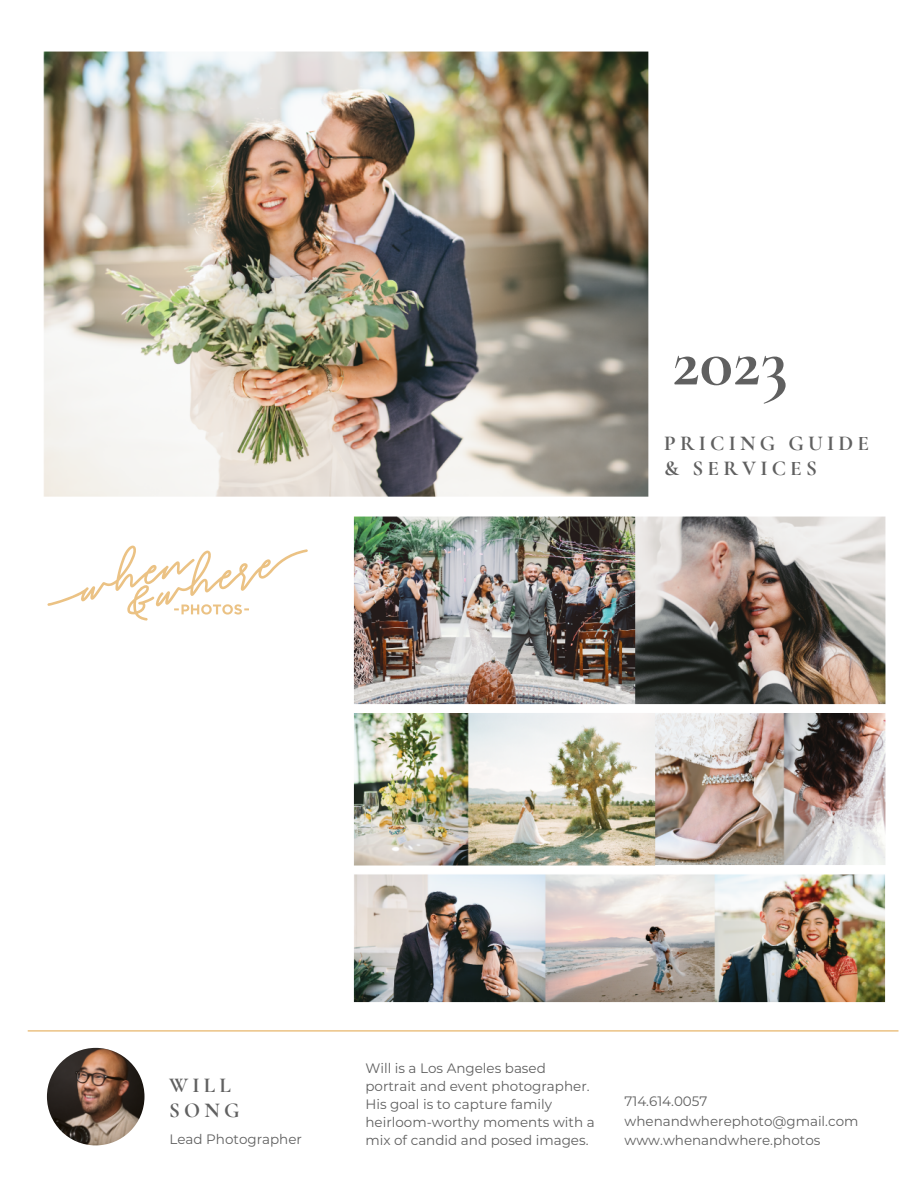
<style>
.page{position:relative;width:918px;height:1188px;background:#fff}
.page>*{position:absolute;margin:0;border:0;box-sizing:border-box;transform-origin:0 0}
.t1{font:700 69.9px "Cormorant Garamond";color:#606060}
.t2{font:700 21.3px/25.2px "Cormorant Garamond";letter-spacing:.2em;color:#606060}
.t3{font:13.65px/18px "Montserrat";color:#606060}
</style>
<div class="page">
<hr style="left:28px;top:1030px;width:870px;height:2px;background:#ebc284">
<svg style="left:47px;top:545px;width:261px;height:76px"></svg>
<img style="left:43px;top:52px;width:606px;height:444px">
<img style="left:354px;top:517px;width:532px;height:486px">
<img style="left:47px;top:1048px;width:98px;height:97px;border-radius:49px">
<h1 class="t1" style="left:672px;top:319px;width:117px">2023</h1>
<h2 class="t2" style="left:664px;top:430px;width:206px">PRICING GUIDE &amp; SERVICES</h2>
<h2 class="t2" style="left:169px;top:1072px;width:72px">WILL<br>SONG</h2>
<p class="t3" style="left:365px;top:1059px;width:231px">Will is a Los Angeles based portrait and event photographer.<br>His goal is to capture family heirloom-worthy moments with a</p>
<p class="t3" style="left:170px;top:1129px;width:134px">Lead Photographer</p>
<p class="t3" style="left:365px;top:1131px;width:225px">mix of candid and posed images.</p>
<p class="t3" style="left:625px;top:1091px;width:235px;line-height:19.5px">714.614.0057 whenandwherephoto@gmail.com www.whenandwhere.photos</p>
</div>
